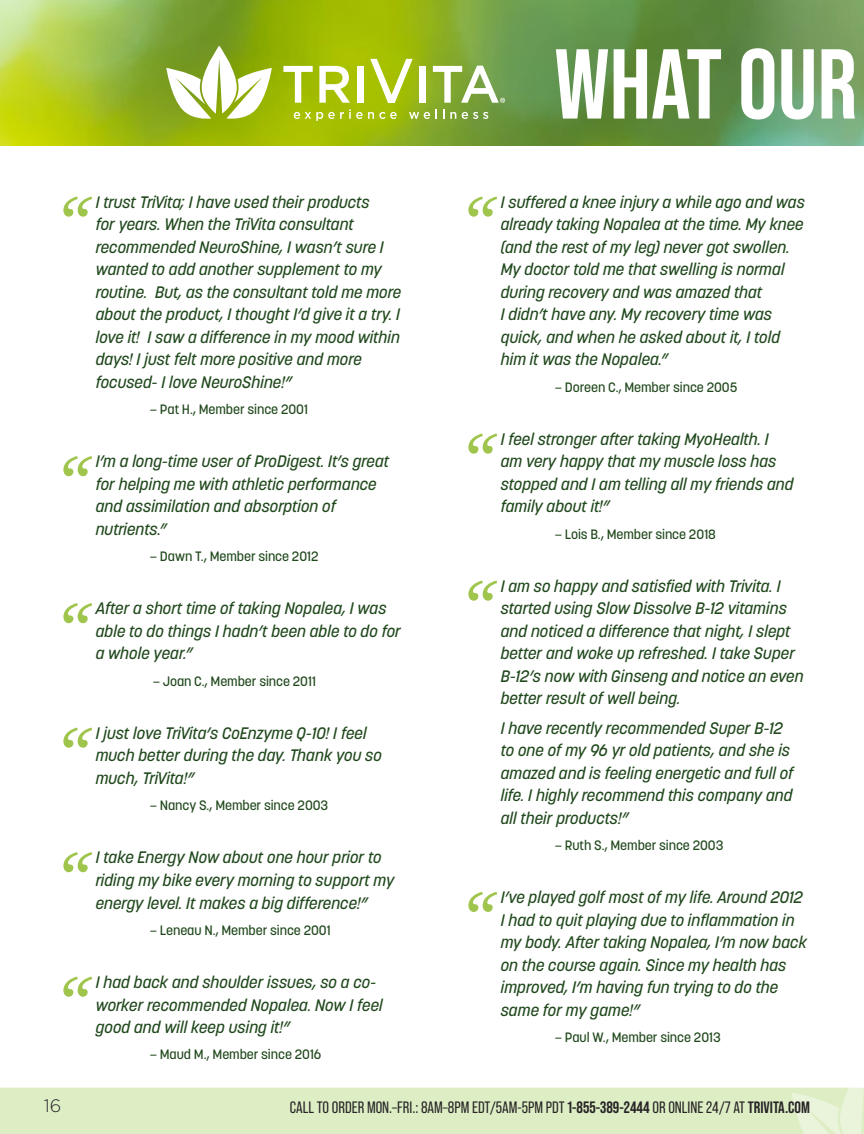
<style>
.page{position:relative;width:864px;height:1134px;background:#fff}
.page>*{position:absolute;margin:0;border:0;box-sizing:border-box;transform-origin:0 0}
.t1{font:700 99px "Bebas Neue Pro";color:#fff}
.t2{font:italic 600 84px "Adobe Text Pro";color:#9fc54d}
.t3{font:300 18px "Gotham";color:#272425}
.t4{font:italic 500 16.5px/22.5px "Korolev";letter-spacing:-.005em;color:#21491d}
.t5{font:16.5px "Bebas Neue Pro";color:#272425}
.t6{font:500 13.5px "Korolev";letter-spacing:-.005em;color:#21491d}
.s1{font-weight:700}
</style>
<div class="page">
<div style="left:0;top:1085px;width:864px;height:49px;background:#ddeec5"></div>
<svg style="left:792px;top:1087px;width:72px;height:47px"></svg>
<hr style="left:0;top:1084px;width:864px;height:3px;background:#fff">
<img style="left:0;top:0;width:864px;height:146px">
<svg style="left:294px;top:109px;width:103px;height:12px"></svg>
<svg style="left:409px;top:112px;width:21px;height:7px"></svg>
<svg style="left:443px;top:109px;width:13px;height:10px"></svg>
<svg style="left:462px;top:112px;width:26px;height:7px"></svg>
<svg style="left:283px;top:66px;width:30px;height:37px"></svg>
<svg style="left:319px;top:66px;width:31px;height:37px"></svg>
<div style="left:357px;top:66px;width:6px;height:37px;background:#fff"></div>
<svg style="left:370px;top:59px;width:43px;height:44px"></svg>
<div style="left:419px;top:66px;width:7px;height:37px;background:#fff"></div>
<svg style="left:433px;top:66px;width:72px;height:37px"></svg>
<svg style="left:166px;top:46px;width:106px;height:73px"></svg>
<p class="t4" style="left:96px;top:191px;width:307px">I trust TriVita; I have used their products<br>for years. When the TriVita consultant recommended NeuroShine, I wasn’t sure I wanted to add another supplement to my routine. But, as the consultant told me more about the product, I thought I’d give it a try. I love it! I saw a difference in my mood within days! I just felt more positive and more focused- I love NeuroShine!”</p>
<p class="t6" style="left:150px;top:401px;width:160px">— Pat H., Member since 2001</p>
<h2 class="t2" style="left:54px;top:175px;width:37px">“</h2>
<p class="t4" style="left:96px;top:450px;width:295px">I’m a long-time user of ProDigest. It’s great for helping me with athletic performance and assimilation and absorption of nutrients.”</p>
<p class="t6" style="left:150px;top:548px;width:170px">— Dawn T., Member since 2012</p>
<h2 class="t2" style="left:54px;top:434px;width:37px">“</h2>
<p class="t4" style="left:96px;top:597px;width:307px">After a short time of taking Nopalea, I was able to do things I hadn’t been able to do for a whole year.”</p>
<p class="t6" style="left:153px;top:672px;width:165px">— Joan C., Member since 2011</p>
<h2 class="t2" style="left:54px;top:581px;width:37px">“</h2>
<p class="t4" style="left:96px;top:722px;width:288px">I just love TriVita’s CoEnzyme Q-10! I feel much better during the day. Thank you so much, TriVita!”</p>
<p class="t6" style="left:150px;top:797px;width:180px">— Nancy S., Member since 2003</p>
<h2 class="t2" style="left:54px;top:706px;width:37px">“</h2>
<p class="t4" style="left:96px;top:846px;width:300px">I take Energy Now about one hour prior to riding my bike every morning to support my energy level. It makes a big difference!”</p>
<p class="t6" style="left:150px;top:921px;width:183px">— Leneau N., Member since 2001</p>
<h2 class="t2" style="left:54px;top:830px;width:37px">“</h2>
<p class="t4" style="left:96px;top:971px;width:289px">I had back and shoulder issues, so a co&shy;worker recommended Nopalea. Now I feel good and will keep using it!”</p>
<p class="t6" style="left:150px;top:1046px;width:173px">— Maud M., Member since 2016</p>
<h2 class="t2" style="left:54px;top:955px;width:37px">“</h2>
<h1 class="t1" style="left:554px;top:28px;width:304px">WHAT OUR</h1>
<p class="t4" style="left:501px;top:191px;width:306px">I suffered a knee injury a while ago and was already taking Nopalea at the time. My knee (and the rest of my leg) never got swollen.<br>My doctor told me that swelling is normal during recovery and was amazed that<br>I didn’t have any. My recovery time was quick, and when he asked about it, I told him it was the Nopalea.”</p>
<p class="t6" style="left:555px;top:378px;width:184px">— Doreen C., Member since 2005</p>
<h2 class="t2" style="left:459px;top:175px;width:37px">“</h2>
<p class="t4" style="left:501px;top:428px;width:294px">I feel stronger after taking MyoHealth. I am very happy that my muscle loss has stopped and I am telling all my friends and family about it!”</p>
<p class="t6" style="left:555px;top:525px;width:163px">— Lois B., Member since 2018</p>
<h2 class="t2" style="left:459px;top:412px;width:37px">“</h2>
<p class="t4" style="left:501px;top:575px;width:305px">I am so happy and satisfied with Trivita. I started using Slow Dissolve B-12 vitamins and noticed a difference that night, I slept better and woke up refreshed. I take Super B-12’s now with Ginseng and notice an even better result of well being.</p>
<p class="t4" style="left:501px;top:717px;width:295px">I have recently recommended Super B-12 to one of my 96 yr old patients, and she is amazed and is feeling energetic and full of life. I highly recommend this company and all their products!”</p>
<p class="t6" style="left:555px;top:837px;width:170px">— Ruth S., Member since 2003</p>
<h2 class="t2" style="left:459px;top:559px;width:37px">“</h2>
<p class="t4" style="left:501px;top:886px;width:308px">I’ve played golf most of my life. Around 2012<br>I had to quit playing due to inflammation in my body. After taking Nopalea, I’m now back on the course again. Since my health has improved, I’m having fun trying to do the same for my game!”</p>
<p class="t6" style="left:555px;top:1029px;width:168px">— Paul W., Member since 2013</p>
<h2 class="t2" style="left:459px;top:870px;width:37px">“</h2>
<p class="t3" style="left:44px;top:1095px;width:19px">16</p>
<p class="t5" style="left:290px;top:1098px;width:522px">CALL TO ORDER MON.–FRI.: 8AM–8PM EDT/5AM-5PM PDT <span class="s1">1-855-389-2444</span> OR ONLINE 24/7 AT <span class="s1">TRIVITA.COM</span></p>
</div>
